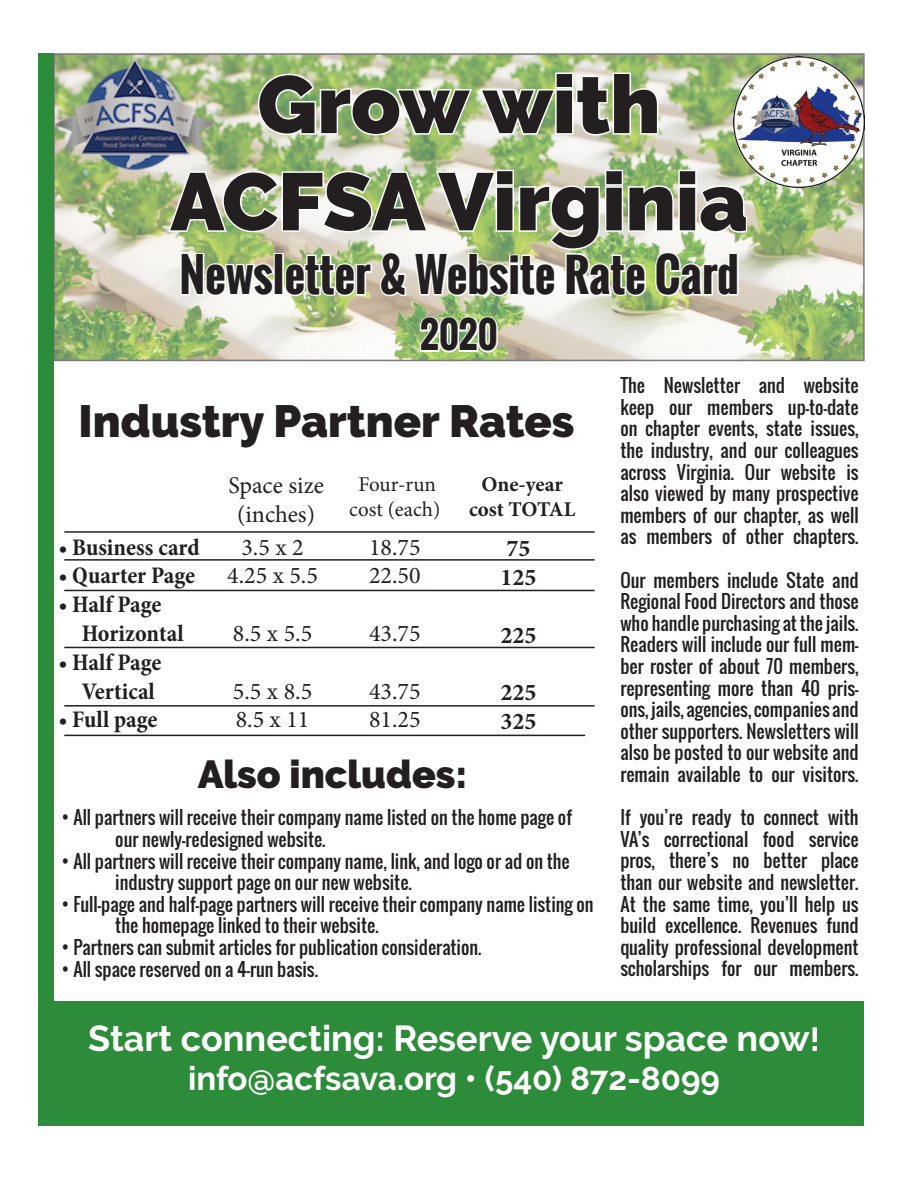
<style>
.page{position:relative;width:918px;height:1188px;background:#fff}
.page>*{position:absolute;margin:0;border:0;box-sizing:border-box;transform-origin:0 0}
.t1{font:900 81px "Raleway";color:#231f20}
.t2{font:700 45px "Oswald";color:#231f20}
.t3{font:900 45px "Raleway";color:#231f20}
.t4{font:900 39px "Raleway";color:#231f20}
.t5{font:700 36px "Raleway";color:#fff}
.t6{font:700 36px "Oswald";color:#231f20}
.t7{font:700 33px "Raleway";color:#fff}
.t8{font:24px "Minion Pro";color:#231f20}
.t9{font:700 condensed 24px "Minion Pro";color:#231f20}
.t10{font:700 24px "Minion Pro";color:#231f20}
.t11{font:21px/25.2px "Minion Pro";color:#231f20;text-align:center}
.t12{font:700 21px/25.2px "Minion Pro";color:#231f20;text-align:center}
.t13{font:18px/21.6px "Oswald";color:#231f20;text-align:justify}
.s1{font-size:33px}
</style>
<div class="page">
<div style="left:45px;top:1002px;width:819px;height:124px;background:#2d8c39"></div>
<img style="left:56px;top:56px;width:806px;height:302px">
<svg style="left:256px;top:71px;width:404px;height:67px"></svg>
<img style="left:54px;top:57px;width:162px;height:113px">
<svg style="left:166px;top:168px;width:583px;height:140px"></svg>
<svg style="left:417px;top:314px;width:83px;height:41px"></svg>
<hr style="left:64px;top:559px;width:531px;height:2px;background:#231f20">
<hr style="left:64px;top:590px;width:531px;height:1px;background:#231f20">
<hr style="left:64px;top:647px;width:531px;height:1px;background:#231f20">
<hr style="left:64px;top:705px;width:531px;height:2px;background:#231f20">
<hr style="left:64px;top:735px;width:521px;height:1px;background:#231f20">
<hr style="left:64px;top:531px;width:531px;height:2px;background:#231f20">
<img style="left:734px;top:57px;width:131px;height:131px">
<div style="left:39px;top:53px;width:15px;height:1073px;background:#2d8c39"></div>
<p class="t1" style="left:258px;top:58px;width:404px">Grow with</p>
<p class="t1" style="left:170px;top:155px;width:579px">ACFSA Virginia</p>
<p class="t2" style="left:180px;top:241px;width:561px">Newsletter &amp; Website Rate Card</p>
<p class="t6" style="left:420px;top:308px;width:79px">2020</p>
<p class="t3" style="left:79px;top:395px;width:497px">Industry Partner Rates</p>
<p class="t8" style="left:228px;top:469px;width:97px">Space size</p>
<p class="t8" style="left:237px;top:498px;width:79px">(inches)</p>
<p class="t11" style="left:349px;top:472px;width:93px">Four-run cost (each)</p>
<p class="t12" style="left:469px;top:471px;width:108px">One-year cost TOTAL</p>
<p class="t9" style="left:58px;top:530px;width:143px">• Business card</p>
<p class="t9" style="left:58px;top:559px;width:138px">• Quarter Page</p>
<p class="t9" style="left:58px;top:588px;width:105px">• Half Page</p>
<p class="t9" style="left:82px;top:617px;width:103px">Horizontal</p>
<p class="t9" style="left:58px;top:646px;width:105px">• Half Page</p>
<p class="t9" style="left:82px;top:674px;width:75px">Vertical</p>
<p class="t9" style="left:58px;top:703px;width:101px">• Full page</p>
<p class="t8" style="left:241px;top:531px;width:64px">3.5 x 2</p>
<p class="t8" style="left:227px;top:560px;width:92px">4.25 x 5.5</p>
<p class="t8" style="left:369px;top:531px;width:53px">18.75</p>
<p class="t8" style="left:369px;top:560px;width:53px">22.50</p>
<p class="t10" style="left:506px;top:532px;width:25px">75</p>
<p class="t10" style="left:500px;top:560px;width:37px">125</p>
<p class="t8" style="left:233px;top:617px;width:81px">8.5 x 5.5</p>
<p class="t8" style="left:369px;top:617px;width:53px">43.75</p>
<p class="t10" style="left:500px;top:618px;width:37px">225</p>
<p class="t8" style="left:369px;top:675px;width:53px">43.75</p>
<p class="t8" style="left:369px;top:704px;width:53px">81.25</p>
<p class="t4" style="left:198px;top:752px;width:271px">Also includes:</p>
<p class="t13" style="left:61px;top:807px;width:512px">• All partners will receive their company name listed on the home page of</p>
<p class="t13" style="left:115px;top:828px;width:212px">our newly-redesigned website.</p>
<p class="t13" style="left:61px;top:850px;width:510px">• All partners will receive their company name, link, and logo or ad on the</p>
<p class="t13" style="left:115px;top:872px;width:298px">industry support page on our new website.</p>
<p class="t13" style="left:61px;top:893px;width:534px">• Full-page and half-page partners will receive their company name listing on</p>
<p class="t13" style="left:115px;top:915px;width:265px">the homepage linked to their website.</p>
<p class="t13" style="left:61px;top:936px;width:422px">• Partners can submit articles for publication consideration.</p>
<p class="t13" style="left:61px;top:958px;width:258px">• All space reserved on a 4-run basis.</p>
<p class="t8" style="left:233px;top:675px;width:81px">5.5 x 8.5</p>
<p class="t8" style="left:236px;top:704px;width:75px">8.5 x 11</p>
<p class="t10" style="left:500px;top:676px;width:37px">225</p>
<p class="t10" style="left:500px;top:704px;width:37px">325</p>
<p class="t13" style="left:620px;top:375px;width:240px">The Newsletter and website keep our members up-to-date on chapter events, state issues, the industry, and our colleagues across Virginia. Our website is also viewed by many prospective members of our chapter, as well as members of other chapters.</p>
<p class="t13" style="left:620px;top:569px;width:240px">Our members include State and Regional Food Directors and those who handle purchasing at the jails.<br>Readers will include our full mem&shy;ber roster of about 70 members, representing more than 40 pris&shy;ons, jails, agencies, companies and other supporters. Newsletters will also be posted to our website and remain available to our visitors.</p>
<p class="t13" style="left:620px;top:807px;width:240px">If you’re ready to connect with VA’s correctional food service pros, there’s no better place than our website and newsletter.</p>
<p class="t13" style="left:620px;top:893px;width:240px">At the same time, you’ll help us build excellence. Revenues fund quality professional development scholarships for our members.</p>
<p class="t5" style="left:88px;top:1017px;width:733px">Start connecting: Reserve your space now<span class="s1">!</span></p>
<p class="t7" style="left:188px;top:1060px;width:533px">info@acfsava.org • (540) 872-8099</p>
</div>
